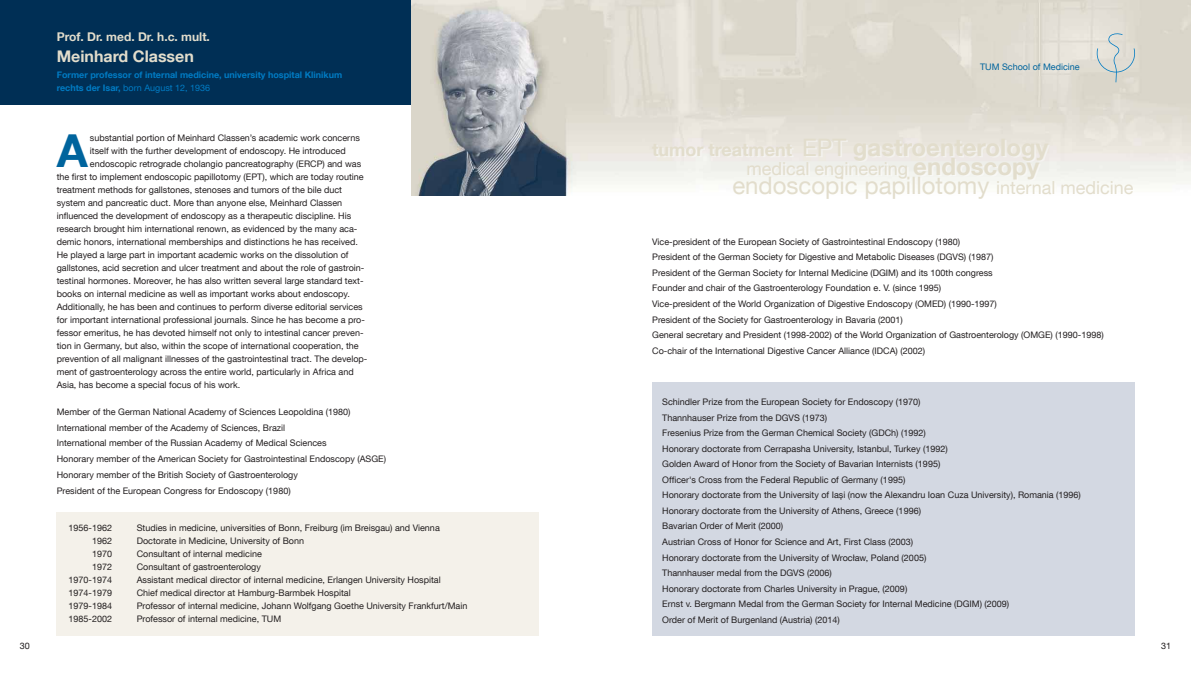
<style>
.page{position:relative;width:1191px;height:681px;background:#fff}
.page>*{position:absolute;margin:0;border:0;box-sizing:border-box;transform-origin:0 0}
.t1{font:700 45.4px "TUM Neue Helvetica";color:#00649d}
.t2{font:24px "TUM Neue Helvetica";color:#e2ddcc}
.t3{font:700 24px "TUM Neue Helvetica";color:#e2ddcc}
.t4{font:18px "TUM Neue Helvetica";color:#e2ddcc}
.t5{font:700 16px "TUM Neue Helvetica";color:#e2ddcc}
.t6{font:700 12px "TUM Neue Helvetica";color:#e2ddcc}
.t7{font:9px/15.6px "TUM Neue Helvetica";color:#231f20}
.t8{font:700 9px/13px "TUM Neue Helvetica";color:#007bc3}
.t9{font:9px "TUM Neue Helvetica";color:#00649d}
.s1{font-weight:400}
.s2{font-size:18px}
.s3{font-weight:700;font-size:24px}
</style>
<div class="page">
<div style="left:0;top:0;width:595px;height:105px;background:#002f55"></div>
<img style="left:411px;top:0;width:780px;height:196px">
<img style="left:654px;top:145px;width:73px;height:12px">
<img style="left:806px;top:140px;width:42px;height:17px">
<img style="left:855px;top:144px;width:40px;height:18px">
<img style="left:749px;top:163px;width:58px;height:13px">
<img style="left:915px;top:159px;width:69px;height:17px">
<img style="left:735px;top:178px;width:64px;height:17px">
<img style="left:999px;top:182px;width:53px;height:13px">
<svg style="left:1096px;top:33px;width:39px;height:49px;background:#d4d7d1"></svg>
<div style="left:652px;top:381px;width:482px;height:254px;background:#d3d8e2"></div>
<div style="left:57px;top:511px;width:482px;height:124px;background:#f4f1ea"></div>
<p class="t7" style="left:20px;top:638px;width:12px">30</p>
<h3 class="t6" style="left:57px;top:33px;width:155px">Prof. Dr. med. Dr. h.c. mult.</h3>
<h3 class="t5" style="left:57px;top:50px;width:139px">Meinhard Classen</h3>
<p class="t8" style="left:57px;top:69px;width:287px">Former professor of internal medicine, university hospital Klinikum rechts der Isar, <span class="s1">born August 12, 1936</span></p>
<h1 class="t1" style="left:57px;top:134px;width:33px">A</h1>
<p class="t7" style="left:90px;top:131px;width:271px">substantial portion of Meinhard Classen’s academic work concerns</p>
<p class="t7" style="left:90px;top:144px;width:257px">itself with the further development of endoscopy. He introduced</p>
<p class="t7" style="left:90px;top:157px;width:273px">endoscopic retrograde cholangio pancreatography (ERCP) and was</p>
<p class="t7" style="left:57px;top:170px;width:308px">the first to implement endoscopic papillotomy (EPT), which are today routine</p>
<p class="t7" style="left:57px;top:183px;width:287px">treatment methods for gallstones, stenoses and tumors of the bile duct</p>
<p class="t7" style="left:57px;top:196px;width:287px">system and pancreatic duct. More than anyone else, Meinhard Classen</p>
<p class="t7" style="left:57px;top:209px;width:296px">influenced the development of endoscopy as a therapeutic discipline. His</p>
<p class="t7" style="left:57px;top:222px;width:302px">research brought him international renown, as evidenced by the many aca-</p>
<p class="t7" style="left:57px;top:235px;width:303px">demic honors, international memberships and distinctions he has received.</p>
<p class="t7" style="left:57px;top:248px;width:293px">He played a large part in important academic works on the dissolution of</p>
<p class="t7" style="left:57px;top:261px;width:309px">gallstones, acid secretion and ulcer treatment and about the role of gastroin-</p>
<p class="t7" style="left:57px;top:274px;width:308px">testinal hormones. Moreover, he has also written several large standard text-</p>
<p class="t7" style="left:57px;top:287px;width:295px">books on internal medicine as well as important works about endoscopy.</p>
<p class="t7" style="left:57px;top:300px;width:307px">Additionally, he has been and continues to perform diverse editorial services</p>
<p class="t7" style="left:57px;top:313px;width:310px">for important international professional journals. Since he has become a pro-</p>
<p class="t7" style="left:57px;top:326px;width:308px">fessor emeritus, he has devoted himself not only to intestinal cancer preven-</p>
<p class="t7" style="left:57px;top:339px;width:303px">tion in Germany, but also, within the scope of international cooperation, the</p>
<p class="t7" style="left:57px;top:352px;width:312px">prevention of all malignant illnesses of the gastrointestinal tract. The develop-</p>
<p class="t7" style="left:57px;top:365px;width:298px">ment of gastroenterology across the entire world, particularly in Africa and</p>
<p class="t7" style="left:57px;top:378px;width:185px">Asia, has become a special focus of his work.</p>
<p class="t7" style="left:57px;top:405px;width:331px">Member of the German National Academy of Sciences Leopoldina (1980)<br>International member of the Academy of Sciences, Brazil<br>International member of the Russian Academy of Medical Sciences<br>Honorary member of the American Society for Gastrointestinal Endoscopy (ASGE)<br>Honorary member of the British Society of Gastroenterology<br>President of the European Congress for Endoscopy (1980)</p>
<p class="t7" style="left:69px;top:521px;width:45px">1956-1962</p>
<p class="t7" style="left:137px;top:521px;width:304px">Studies in medicine, universities of Bonn, Freiburg (im Breisgau) and Vienna</p>
<p class="t7" style="left:92px;top:534px;width:22px">1962</p>
<p class="t7" style="left:137px;top:534px;width:169px">Doctorate in Medicine, University of Bonn</p>
<p class="t7" style="left:92px;top:547px;width:22px">1970</p>
<p class="t7" style="left:137px;top:547px;width:127px">Consultant of internal medicine</p>
<p class="t7" style="left:92px;top:560px;width:22px">1972</p>
<p class="t7" style="left:137px;top:560px;width:126px">Consultant of gastroenterology</p>
<p class="t7" style="left:69px;top:573px;width:45px">1970-1974</p>
<p class="t7" style="left:137px;top:573px;width:305px">Assistant medical director of internal medicine, Erlangen University Hospital</p>
<p class="t7" style="left:69px;top:586px;width:45px">1974-1979</p>
<p class="t7" style="left:137px;top:586px;width:215px">Chief medical director at Hamburg-Barmbek Hospital</p>
<p class="t7" style="left:69px;top:599px;width:45px">1979-1984</p>
<p class="t7" style="left:137px;top:599px;width:332px">Professor of internal medicine, Johann Wolfgang Goethe University Frankfurt/Main</p>
<p class="t7" style="left:69px;top:612px;width:45px">1985-2002</p>
<p class="t7" style="left:137px;top:612px;width:146px">Professor of internal medicine, TUM</p>
<p class="t9" style="left:980px;top:64px;width:101px">TUM School of Medicine</p>
<h2 class="t3" style="left:652px;top:138px;width:397px"><span class="s2">tumor treatment</span> <span class="s1">EPT</span> gastroenterology</h2>
<h3 class="t4" style="left:746px;top:162px;width:294px">medical engineering <span class="s3">endoscopy</span></h3>
<h2 class="t2" style="left:732px;top:176px;width:402px">endoscopic papillotomy <span class="s2">internal medicine</span></h2>
<p class="t7" style="left:652px;top:235px;width:453px">Vice-president of the European Society of Gastrointestinal Endoscopy (1980)<br>President of the German Society for Digestive and Metabolic Diseases (DGVS) (1987)<br>President of the German Society for Internal Medicine (DGIM) and its 100th congress<br>Founder and chair of the Gastroenterology Foundation e. V. (since 1995)<br>Vice-president of the World Organization of Digestive Endoscopy (OMED) (1990-1997)<br>President of the Society for Gastroenterology in Bavaria (2001)<br>General secretary and President (1998-2002) of the World Organization of Gastroenterology (OMGE) (1990-1998)<br>Co-chair of the International Digestive Cancer Alliance (IDCA) (2002)</p>
<p class="t7" style="left:662px;top:395px;width:420px">Schindler Prize from the European Society for Endoscopy (1970)<br>Thannhauser Prize from the DGVS (1973)<br>Fresenius Prize from the German Chemical Society (GDCh) (1992)<br>Honorary doctorate from Cerrapasha University, Istanbul, Turkey (1992)<br>Golden Award of Honor from the Society of Bavarian Internists (1995)<br>Officer's Cross from the Federal Republic of Germany (1995)<br>Honorary doctorate from the University of Iași (now the Alexandru Ioan Cuza University), Romania (1996)<br>Honorary doctorate from the University of Athens, Greece (1996)<br>Bavarian Order of Merit (2000)<br>Austrian Cross of Honor for Science and Art, First Class (2003)<br>Honorary doctorate from the University of Wrocław, Poland (2005)<br>Thannhauser medal from the DGVS (2006)<br>Honorary doctorate from Charles University in Prague, (2009)<br>Ernst v. Bergmann Medal from the German Society for Internal Medicine (DGIM) (2009)<br>Order of Merit of Burgenland (Austria) (2014)</p>
<p class="t7" style="left:1161px;top:638px;width:12px">31</p>
</div>
